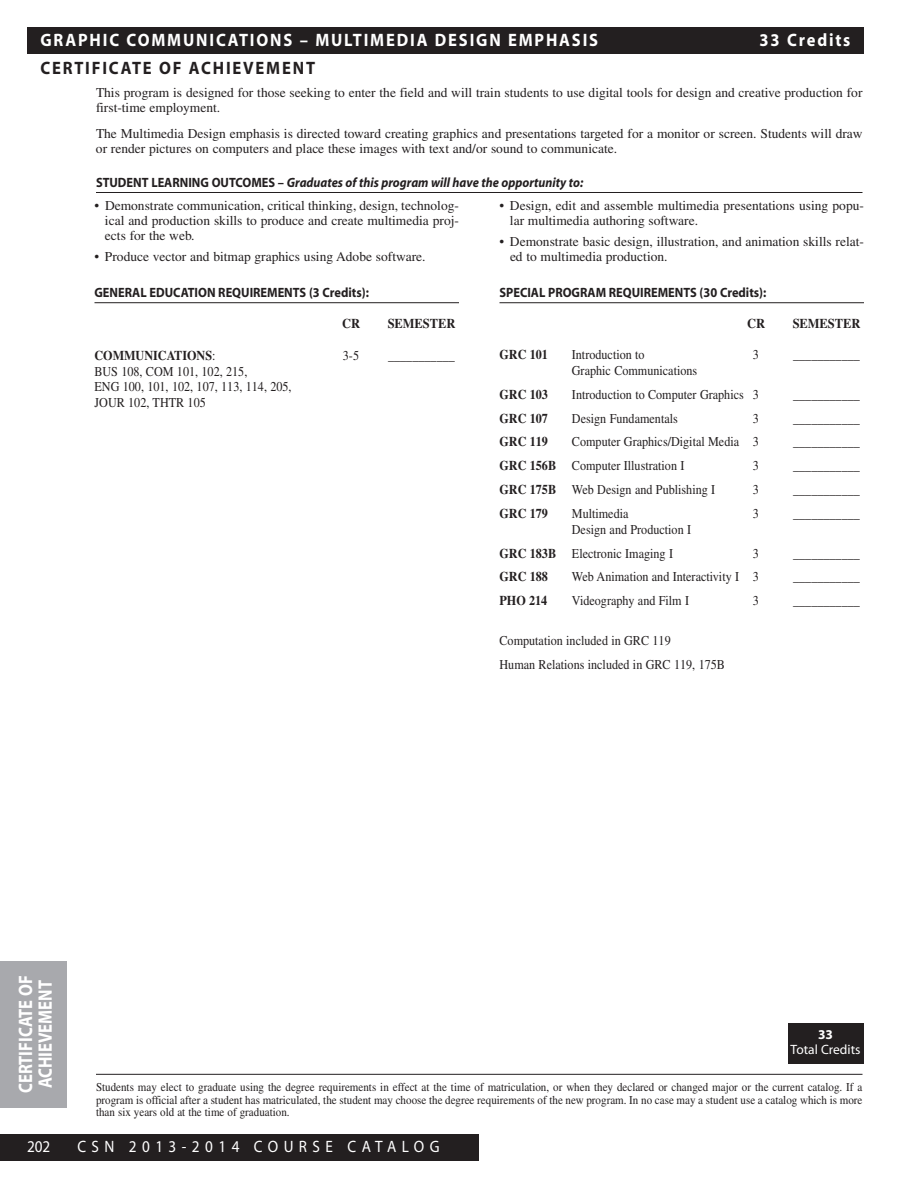
<style>
.page{position:relative;width:918px;height:1188px;background:#fff}
.page>*{position:absolute;margin:0;border:0;box-sizing:border-box;transform-origin:0 0}
.t1{font:700 19.5px/19.5px "Myriad";color:#fff;scale:.85 1}
.t2{font:700 18px "Myriad";letter-spacing:.11em;color:#fff;scale:.92 1}
.t3{font:700 18px "Myriad";letter-spacing:.11em;color:#231f20;scale:.92 1}
.t4{font:16.5px "Myriad";letter-spacing:.36em;color:#fff;scale:.92 1}
.t5{font:13.5px/15px "Times";color:#231f20}
.t6{font:13.5px/15.8px "Times";color:#231f20;scale:.9 1}
.t7{font:700 13.5px "Myriad";color:#231f20;scale:.92 1}
.t8{font:italic 700 13.5px "Myriad";color:#231f20;scale:.92 1}
.t9{font:700 13.5px "Times";color:#231f20;scale:.9 1}
.t10{font:700 13.5px "Times";color:#231f20;scale:.92 1}
.t11{font:13.5px "Myriad";color:#fff}
.t12{font:700 13.5px "Myriad";color:#fff}
.t13{font:12px/12.8px "Times";color:#231f20;text-align:justify;scale:.92 1}
.s1{font-style:normal}
.s2{font-weight:400}
.s3{font-weight:700}
</style>
<div class="page">
<div style="left:27px;top:27px;width:837px;height:27px;background:#231f20"></div>
<div style="left:0;top:1134px;width:479px;height:27px;background:#231f20"></div>
<hr style="left:96px;top:1074px;width:766px;height:1px;background:#231f20">
<div style="left:0;top:961px;width:68px;height:147px;background:#a8a9ad"></div>
<div style="left:788px;top:1023px;width:75px;height:41px;background:#231f20"></div>
<hr style="left:94px;top:302px;width:365px;height:1px;background:#231f20">
<hr style="left:500px;top:302px;width:364px;height:1px;background:#231f20">
<hr style="left:96px;top:192px;width:766px;height:1px;background:#231f20">
<h2 class="t2" style="left:41px;top:33px;width:608px">GRAPHIC COMMUNICATIONS – MULTIMEDIA DESIGN EMPHASIS</h2>
<h2 class="t2" style="left:760px;top:33px;width:100px">33 Credits</h2>
<h2 class="t3" style="left:41px;top:61px;width:300px">CERTIFICATE OF ACHIEVEMENT</h2>
<p class="t5" style="left:96px;top:87px;width:768px">This program is designed for those seeking to enter the field and will train students to use digital tools for design and creative production for first-time employment.</p>
<p class="t5" style="left:96px;top:127px;width:768px">The Multimedia Design emphasis is directed toward creating graphics and presentations targeted for a monitor or screen. Students will draw or render pictures on computers and place these images with text and/or sound to communicate.</p>
<p class="t8" style="left:96px;top:177px;width:531px"><span class="s1">STUDENT LEARNING OUTCOMES –</span> Graduates of this program will have the opportunity to:</p>
<p class="t5" style="left:105px;top:200px;width:356px;text-align:justify;text-indent:-10px">• Demonstrate communication, critical thinking, design, technolog&shy;ical and production skills to produce and create multimedia proj&shy;ects for the web.</p>
<p class="t5" style="left:94px;top:250px;width:333px">• Produce vector and bitmap graphics using Adobe software.</p>
<p class="t5" style="left:510px;top:200px;width:356px;text-indent:-11px">• Design, edit and assemble multimedia presentations using popu&shy;lar multimedia authoring software.</p>
<p class="t5" style="left:510px;top:235px;width:356px;text-indent:-11px">• Demonstrate basic design, illustration, and animation skills relat&shy;ed to multimedia production.</p>
<p class="t7" style="left:95px;top:287px;width:300px">GENERAL EDUCATION REQUIREMENTS (3 Credits):</p>
<p class="t10" style="left:342px;top:319px;width:21px">CR</p>
<p class="t10" style="left:388px;top:319px;width:75px">SEMESTER</p>
<p class="t9" style="left:95px;top:351px;width:136px">COMMUNICATIONS<span class="s2">:</span></p>
<p class="t6" style="left:343px;top:349px;width:19px">3-5</p>
<p class="t6" style="left:388px;top:349px;width:76px">___________</p>
<p class="t6" style="left:95px;top:365px;width:221px">BUS 108, COM 101, 102, 215,<br>ENG 100, 101, 102, 107, 113, 114, 205,<br>JOUR 102, THTR 105</p>
<p class="t7" style="left:500px;top:287px;width:292px">SPECIAL PROGRAM REQUIREMENTS (30 Credits):</p>
<p class="t10" style="left:747px;top:319px;width:21px">CR</p>
<p class="t10" style="left:793px;top:319px;width:75px">SEMESTER</p>
<p class="t9" style="left:500px;top:350px;width:55px">GRC 101</p>
<p class="t6" style="left:572px;top:348px;width:82px">Introduction to</p>
<p class="t6" style="left:753px;top:348px;width:8px">3</p>
<p class="t6" style="left:793px;top:348px;width:76px">___________</p>
<p class="t6" style="left:572px;top:364px;width:141px">Graphic Communications</p>
<p class="t9" style="left:500px;top:390px;width:55px">GRC 103</p>
<p class="t6" style="left:572px;top:388px;width:209px">Introduction to Computer Graphics 3</p>
<p class="t6" style="left:793px;top:388px;width:76px">___________</p>
<p class="t9" style="left:500px;top:413px;width:55px">GRC 107</p>
<p class="t6" style="left:572px;top:411px;width:119px">Design Fundamentals</p>
<p class="t6" style="left:753px;top:411px;width:8px">3</p>
<p class="t6" style="left:793px;top:411px;width:76px">___________</p>
<p class="t9" style="left:500px;top:437px;width:55px">GRC 119</p>
<p class="t6" style="left:572px;top:435px;width:209px">Computer Graphics/Digital Media 3</p>
<p class="t6" style="left:793px;top:435px;width:76px">___________</p>
<p class="t6" style="left:500px;top:459px;width:207px"><span class="s3">GRC 156B</span> Computer Illustration I</p>
<p class="t6" style="left:753px;top:459px;width:8px">3</p>
<p class="t6" style="left:793px;top:459px;width:76px">___________</p>
<p class="t6" style="left:500px;top:483px;width:241px"><span class="s3">GRC 175B</span> Web Design and Publishing I</p>
<p class="t6" style="left:753px;top:483px;width:8px">3</p>
<p class="t6" style="left:793px;top:483px;width:76px">___________</p>
<p class="t9" style="left:500px;top:509px;width:55px">GRC 179</p>
<p class="t6" style="left:572px;top:507px;width:64px">Multimedia</p>
<p class="t6" style="left:753px;top:507px;width:8px">3</p>
<p class="t6" style="left:793px;top:507px;width:76px">___________</p>
<p class="t6" style="left:500px;top:519px;width:214px;line-height:23.9px;text-indent:72px">Design and Production I<br><span class="s3">GRC 183B</span> Electronic Imaging I</p>
<p class="t6" style="left:753px;top:546px;width:8px">3</p>
<p class="t6" style="left:793px;top:546px;width:76px">___________</p>
<p class="t9" style="left:500px;top:572px;width:55px">GRC 188</p>
<p class="t6" style="left:572px;top:570px;width:209px">Web Animation and Interactivity I 3</p>
<p class="t6" style="left:793px;top:570px;width:76px">___________</p>
<p class="t9" style="left:500px;top:596px;width:55px">PHO 214</p>
<p class="t6" style="left:572px;top:594px;width:132px">Videography and Film I</p>
<p class="t6" style="left:753px;top:594px;width:8px">3</p>
<p class="t6" style="left:793px;top:594px;width:76px">___________</p>
<p class="t6" style="left:500px;top:630px;width:252px;line-height:23.9px">Computation included in GRC 119<br>Human Relations included in GRC 119, 175B</p>
<h1 class="t1" style="left:18px;top:1093px;width:139px;rotate:-90deg">CERTIFICATE OF<br>ACHIEVEMENT</h1>
<p class="t12" style="left:818px;top:1030px;width:16px">33</p>
<p class="t11" style="left:791px;top:1045px;width:71px">Total Credits</p>
<p class="t13" style="left:96px;top:1082px;width:835px">Students may elect to graduate using the degree requirements in effect at the time of matriculation, or when they declared or changed major or the current catalog. If a program is official after a student has matriculated, the student may choose the degree requirements of the new program. In no case may a student use a catalog which is more than six years old at the time of graduation.</p>
<p class="t4" style="left:27px;top:1141px;width:27px">202</p>
<p class="t4" style="left:77px;top:1141px;width:395px">CSN 2013-2014 COURSE CATALOG</p>
</div>
